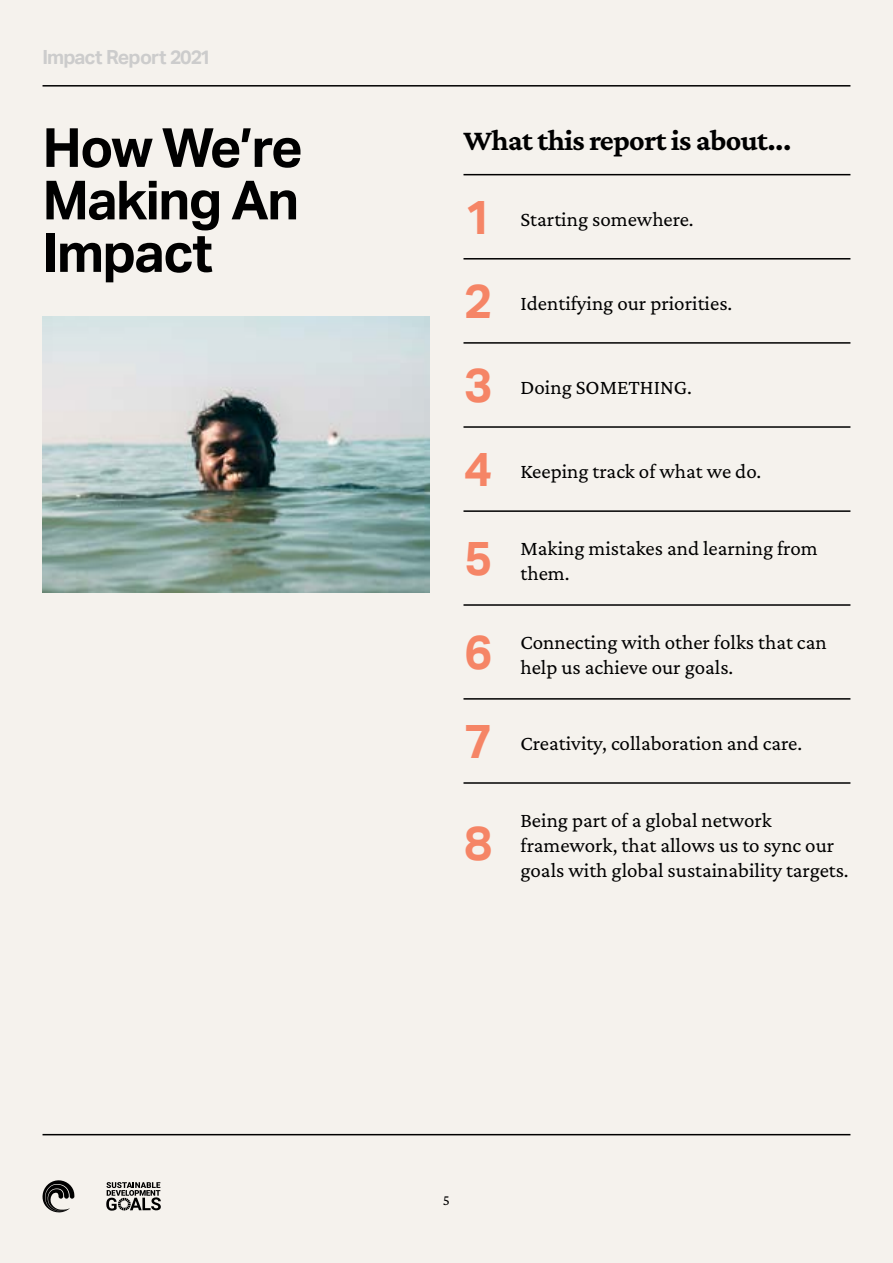
<style>
.page{position:relative;width:893px;height:1263px;background:#f5f2ed}
.page>*{position:absolute;margin:0;border:0;box-sizing:border-box;transform-origin:0 0}
.t1{font:700 54px/52.5px "Aktiv Grotesk";letter-spacing:-.03em;color:#000;text-align:justify}
.t2{font:700 48px "Aktiv Grotesk";color:#f58566}
.t3{font:700 30px "Crimson Pro";letter-spacing:-.02em;color:#000}
.t4{font:21px/25.2px "Crimson Pro";color:#000}
.t5{font:700 19.5px "Aktiv Grotesk";letter-spacing:-.05em;color:#ccc}
.t6{font:15px "Crimson Pro";color:#000}
</style>
<div class="page">
<hr style="left:43px;top:85px;width:807px;height:2px;background:#000">
<hr style="left:43px;top:1134px;width:807px;height:1px;background:#000">
<svg style="left:42px;top:1180px;width:32px;height:33px"></svg>
<svg style="left:106px;top:1182px;width:55px;height:29px"></svg>
<img style="left:43px;top:317px;width:386px;height:275px">
<hr style="left:463px;top:258px;width:387px;height:2px;background:#000">
<hr style="left:463px;top:174px;width:387px;height:1px;background:#000">
<hr style="left:463px;top:342px;width:387px;height:2px;background:#000">
<hr style="left:463px;top:426px;width:387px;height:2px;background:#000">
<hr style="left:463px;top:510px;width:387px;height:2px;background:#000">
<hr style="left:463px;top:604px;width:387px;height:2px;background:#000">
<hr style="left:463px;top:698px;width:387px;height:2px;background:#000">
<hr style="left:463px;top:782px;width:387px;height:2px;background:#000">
<p class="t5" style="left:43px;top:46px;width:170px">Impact Report 2021</p>
<h1 class="t1" style="left:43px;top:122px;width:262px">How We’re Making An Impact</h1>
<h3 class="t3" style="left:463px;top:121px;width:329px">What this report is about...</h3>
<h2 class="t2" style="left:464px;top:189px;width:30px">1</h2>
<p class="t4" style="left:520px;top:206px;width:175px">Starting somewhere.</p>
<h2 class="t2" style="left:464px;top:273px;width:30px">2</h2>
<p class="t4" style="left:520px;top:290px;width:213px">Identifying our priorities.</p>
<h2 class="t2" style="left:464px;top:357px;width:30px">3</h2>
<p class="t4" style="left:520px;top:375px;width:173px">Doing SOMETHING.</p>
<h2 class="t2" style="left:464px;top:442px;width:30px">4</h2>
<p class="t4" style="left:520px;top:459px;width:242px">Keeping track of what we do.</p>
<h2 class="t2" style="left:464px;top:530px;width:30px">5</h2>
<h2 class="t2" style="left:464px;top:624px;width:30px">6</h2>
<p class="t4" style="left:520px;top:535px;width:299px">Making mistakes and learning from</p>
<p class="t4" style="left:520px;top:560px;width:51px">them.</p>
<p class="t4" style="left:520px;top:629px;width:308px">Connecting with other folks that can</p>
<p class="t4" style="left:520px;top:654px;width:214px">help us achieve our goals.</p>
<h2 class="t2" style="left:464px;top:713px;width:30px">7</h2>
<p class="t4" style="left:520px;top:730px;width:283px">Creativity, collaboration and care.</p>
<h2 class="t2" style="left:464px;top:815px;width:30px">8</h2>
<p class="t4" style="left:520px;top:807px;width:330px">Being part of a global network framework, that allows us to sync our goals with global sustainability targets.</p>
<p class="t6" style="left:443px;top:1191px;width:9px">5</p>
</div>
